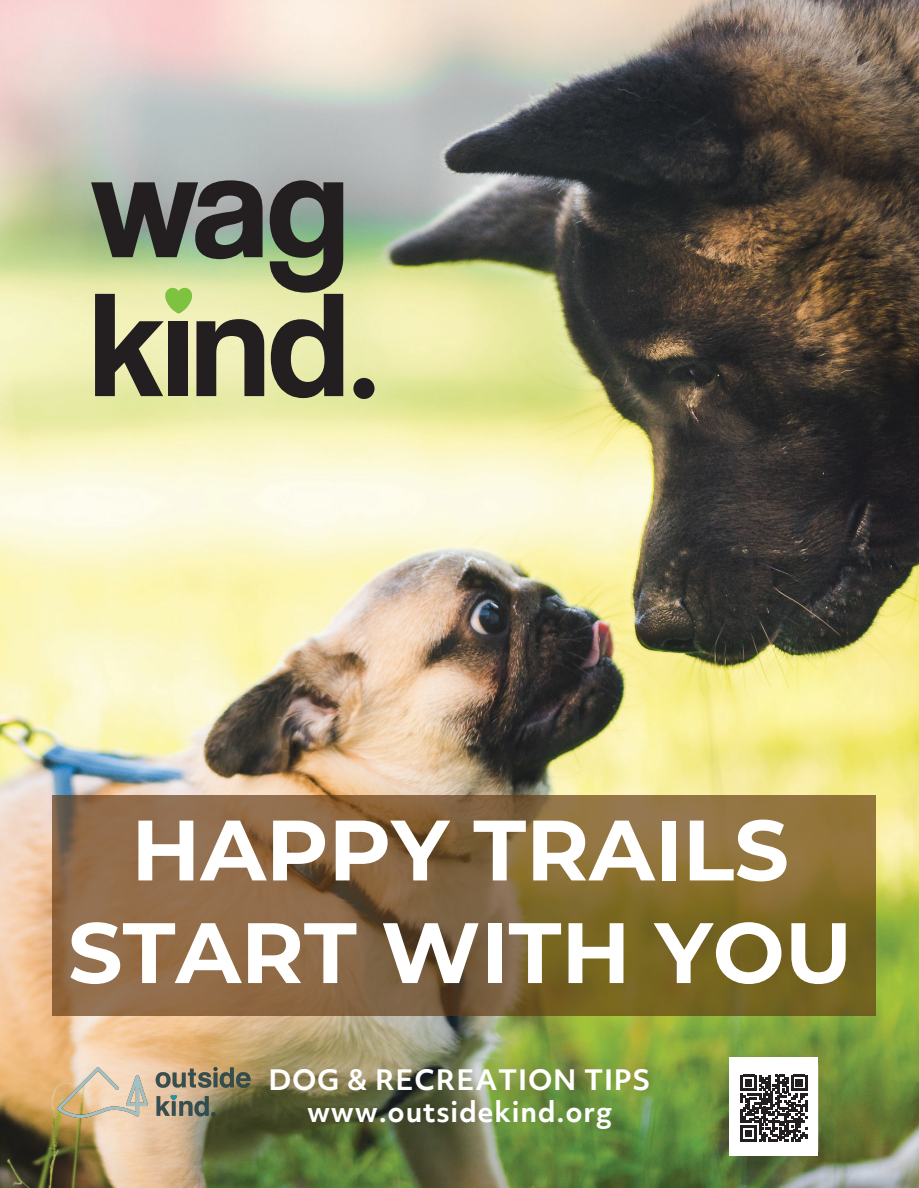
<style>
.page{position:relative;width:919px;height:1188px;background:#fff}
.page>*{position:absolute;margin:0;border:0;box-sizing:border-box;transform-origin:0 0}
.t1{font:152.1px "Coolvetica Rg";color:#231f20}
.t2{font:700 85.5px/102.6px "Montserrat";color:#fff;text-align:center}
.t3{font:700 27px/32.4px "Objektiv Mk 3";letter-spacing:.03em;color:#fff;text-align:center}
</style>
<div class="page">
<img style="left:0;top:0;width:918px;height:1188px">
<svg style="left:52px;top:796px;width:823px;height:220px;background:#846739"></svg>
<div style="left:729px;top:1058px;width:88px;height:98px;background:#fff"></div>
<svg style="left:740px;top:1075px;width:67px;height:66px"></svg>
<div style="left:353px;top:378px;width:21px;height:21px;background:#231f20;border-radius:50%"></div>
<svg style="left:271px;top:294px;width:72px;height:104px;background:#78775d"></svg>
<svg style="left:95px;top:288px;width:169px;height:108px;background:#8a8a6a"></svg>
<img style="left:51px;top:1060px;width:202px;height:63px">
<h1 class="t1" style="left:91px;top:117px;width:259px">wag</h1>
<h2 class="t2" style="left:68px;top:795px;width:785px">HAPPY TRAILS<br>START WITH YOU</h2>
<p class="t3" style="left:268px;top:1063px;width:383px">DOG &amp; RECREATION TIPS www.outsidekind.org</p>
</div>
